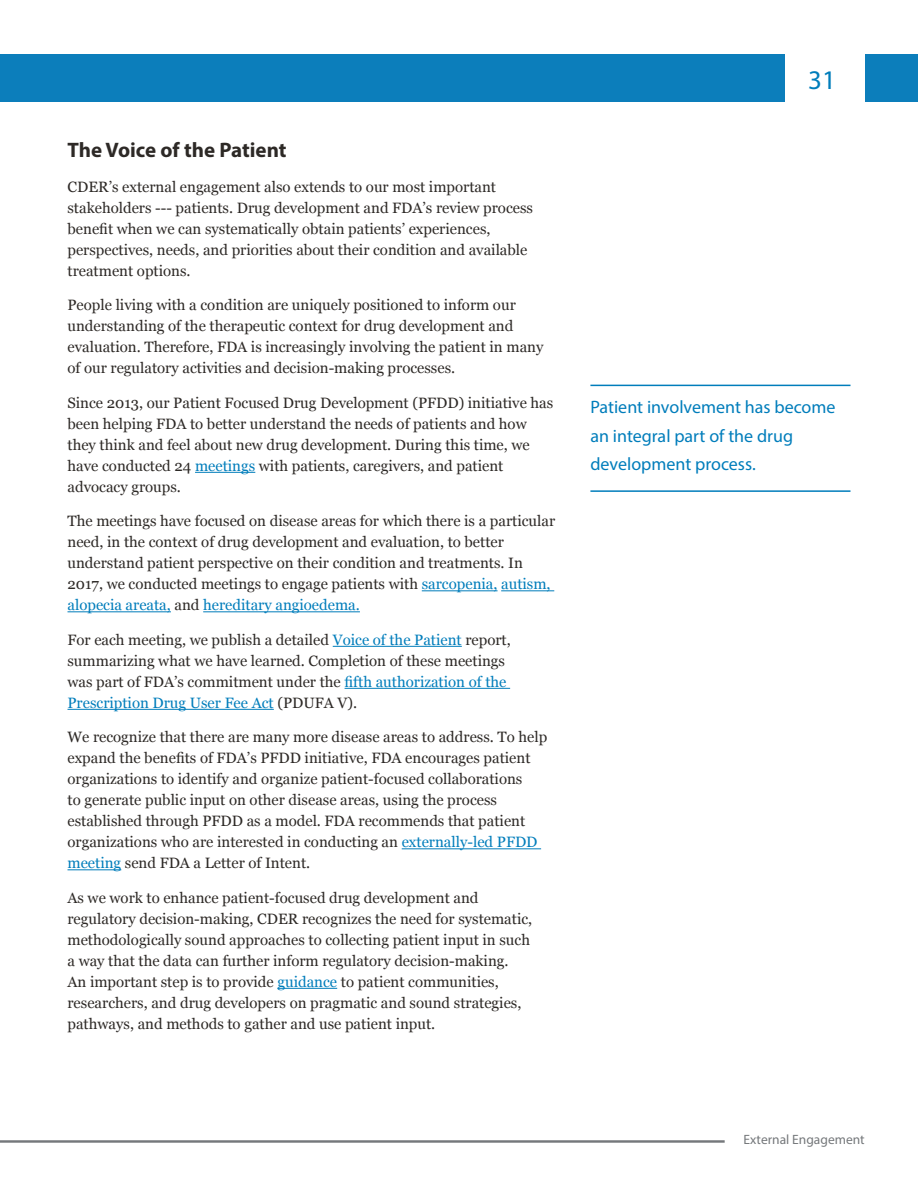
<style>
.page{position:relative;width:918px;height:1188px;background:#fff}
.page>*{position:absolute;margin:0;border:0;box-sizing:border-box;transform-origin:0 0}
.t1{font:27px "Myriad Pro";color:#007dbb}
.t2{font:700 21px "Myriad Pro";color:#2d2926}
.t3{font:18px/28.5px "Myriad Pro";color:#007dbb}
.t4{font:15px/21px "Georgia";color:#2d2926}
.t5{font:13.5px "Myriad Pro";color:#75787b}
.s1{color:#007dbb}
</style>
<div class="page">
<div style="left:865px;top:54px;width:53px;height:48px;background:#0c7ebb"></div>
<div style="left:0;top:54px;width:784px;height:48px;background:#0c7ebb"></div>
<hr style="left:0;top:1140px;width:725px;height:3px;background:#75787b">
<hr style="left:277px;top:988px;width:60px;height:1px;background:#007dbb">
<hr style="left:68px;top:869px;width:53px;height:1px;background:#007dbb">
<hr style="left:402px;top:848px;width:139px;height:1px;background:#007dbb">
<hr style="left:68px;top:709px;width:206px;height:1px;background:#007dbb">
<hr style="left:345px;top:688px;width:165px;height:1px;background:#007dbb">
<hr style="left:333px;top:646px;width:129px;height:1px;background:#007dbb">
<hr style="left:203px;top:611px;width:157px;height:1px;background:#007dbb">
<hr style="left:68px;top:611px;width:103px;height:1px;background:#007dbb">
<hr style="left:501px;top:590px;width:53px;height:1px;background:#007dbb">
<hr style="left:422px;top:590px;width:76px;height:1px;background:#007dbb">
<hr style="left:195px;top:472px;width:60px;height:1px;background:#007dbb">
<hr style="left:590px;top:490px;width:260px;height:2px;background:#007dbb">
<hr style="left:590px;top:385px;width:260px;height:1px;background:#007dbb">
<h3 class="t2" style="left:68px;top:137px;width:221px">The Voice of the Patient</h3>
<p class="t4" style="left:68px;top:176px;width:467px">CDER’s external engagement also extends to our most important stakeholders --- patients. Drug development and FDA’s review process benefit when we can systematically obtain patients’ experiences, perspectives, needs, and priorities about their condition and available treatment options.</p>
<p class="t4" style="left:68px;top:294px;width:477px">People living with a condition are uniquely positioned to inform our understanding of the therapeutic context for drug development and evaluation. Therefore, FDA is increasingly involving the patient in many of our regulatory activities and decision-making processes.</p>
<p class="t4" style="left:68px;top:392px;width:487px">Since 2013, our Patient Focused Drug Development (PFDD) initiative has been helping FDA to better understand the needs of patients and how they think and feel about new drug development. During this time, we have conducted 24 <span class="s1">meetings</span> with patients, caregivers, and patient advocacy groups.</p>
<p class="t4" style="left:68px;top:510px;width:489px">The meetings have focused on disease areas for which there is a particular need, in the context of drug development and evaluation, to better understand patient perspective on their condition and treatments. In 2017, we conducted meetings to engage patients with <span class="s1">sarcopenia, autism, alopecia areata,</span> and <span class="s1">hereditary angioedema.</span></p>
<p class="t4" style="left:68px;top:629px;width:445px">For each meeting, we publish a detailed <span class="s1">Voice of the Patient</span> report, summarizing what we have learned. Completion of these meetings was part of FDA’s commitment under the <span class="s1">fifth authorization of the Prescription Drug User Fee Act</span> (PDUFA V).</p>
<p class="t4" style="left:68px;top:726px;width:481px">We recognize that there are many more disease areas to address. To help expand the benefits of FDA’s PFDD initiative, FDA encourages patient organizations to identify and organize patient-focused collaborations<br>to generate public input on other disease areas, using the process established through PFDD as a model. FDA recommends that patient organizations who are interested in conducting an <span class="s1">externally-led PFDD meeting</span> send FDA a Letter of Intent.</p>
<p class="t4" style="left:68px;top:887px;width:466px">As we work to enhance patient-focused drug development and regulatory decision-making, CDER recognizes the need for systematic, methodologically sound approaches to collecting patient input in such a way that the data can further inform regulatory decision-making.<br>An important step is to provide <span class="s1">guidance</span> to patient communities, researchers, and drug developers on pragmatic and sound strategies, pathways, and methods to gather and use patient input.</p>
<h1 class="t1" style="left:808px;top:63px;width:29px">31</h1>
<p class="t3" style="left:590px;top:393px;width:247px">Patient involvement has become an integral part of the drug development process.</p>
<p class="t5" style="left:744px;top:1131px;width:123px">External Engagement</p>
</div>
